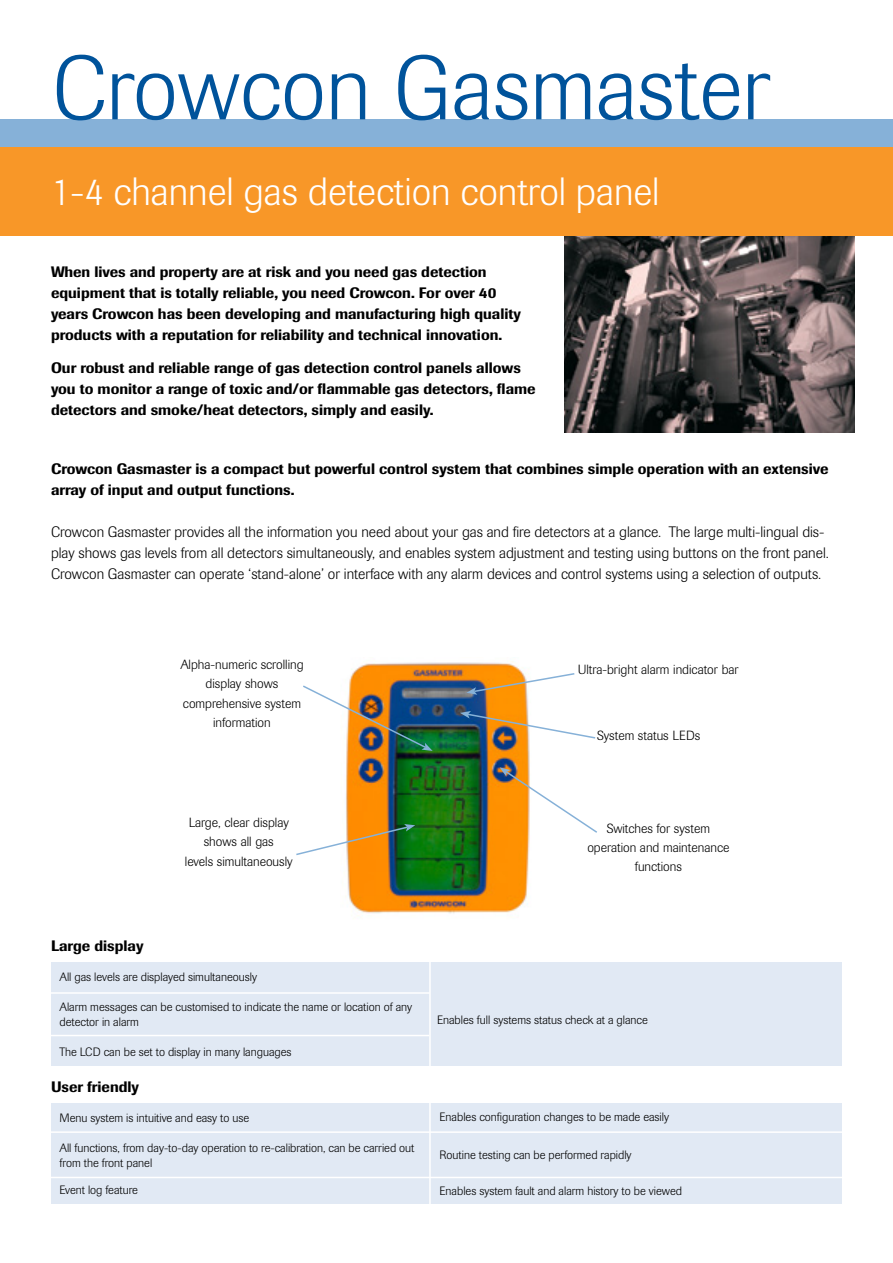
<style>
.page{position:relative;width:893px;height:1263px;background:#fff}
.page>*{position:absolute;margin:0;border:0;box-sizing:border-box;transform-origin:0 0}
.t1{font:300 90px "Imago";color:#00539b}
.t2{font:300 39px "Imago";color:#fff}
.t3{font:500 15px/21px "Imago";color:#000}
.t4{font:300 15px/21px "Imago";color:#000}
.t5{font:300 13.2px/19.2px "Imago";color:#000;text-align:center}
.t6{font:300 12px/15px "Imago";color:#000}
</style>
<div class="page">
<img style="left:346px;top:661px;width:184px;height:255px">
<div style="left:0;top:147px;width:893px;height:89px;background:#f89728"></div>
<div style="left:0;top:119px;width:893px;height:28px;background:#86b1d8"></div>
<img style="left:564px;top:236px;width:291px;height:197px">
<svg style="left:466px;top:672px;width:109px;height:23px"></svg>
<img style="left:303px;top:684px;width:130px;height:67px">
<svg style="left:296px;top:824px;width:119px;height:32px"></svg>
<svg style="left:500px;top:767px;width:97px;height:67px"></svg>
<img style="left:460px;top:711px;width:136px;height:29px">
<div style="left:51px;top:962px;width:791px;height:104px;background:#e1e9f4"></div>
<hr style="left:32px;top:992px;width:398px;height:2px;background:#fff">
<hr style="left:36px;top:1035px;width:393px;height:1px;background:#fff">
<div style="left:51px;top:1103px;width:791px;height:100px;background:#e1e9f4"></div>
<hr style="left:31px;top:1131px;width:835px;height:2px;background:#fff">
<hr style="left:429px;top:923px;width:2px;height:287px;background:#fff">
<hr style="left:47px;top:1177px;width:806px;height:1px;background:#fff">
<h1 class="t1" style="left:52px;top:38px;width:720px">Crowcon Gasmaster</h1>
<h2 class="t2" style="left:51px;top:169px;width:610px">1-4 channel gas detection control panel</h2>
<p class="t3" style="left:51px;top:261px;width:471px">When lives and property are at risk and you need gas detection equipment that is totally reliable, you need Crowcon. For over 40 years Crowcon has been developing and manufacturing high quality products with a reputation for reliability and technical innovation.</p>
<p class="t3" style="left:51px;top:357px;width:486px">Our robust and reliable range of gas detection control panels allows you to monitor a range of toxic and/or flammable gas detectors, flame detectors and smoke/heat detectors, simply and easily.</p>
<p class="t3" style="left:51px;top:458px;width:779px">Crowcon Gasmaster is a compact but powerful control system that combines simple operation with an extensive array of input and output functions.</p>
<p class="t4" style="left:51px;top:521px;width:779px">Crowcon Gasmaster provides all the information you need about your gas and fire detectors at a glance. The large multi-lingual dis&shy;play shows gas levels from all detectors simultaneously, and enables system adjustment and testing using buttons on the front panel.<br>Crowcon Gasmaster can operate ‘stand-alone’ or interface with any alarm devices and control systems using a selection of outputs.</p>
<p class="t5" style="left:180px;top:655px;width:125px">Alpha-numeric scrolling display shows comprehensive system information</p>
<p class="t5" style="left:578px;top:660px;width:163px">Ultra-bright alarm indicator bar</p>
<p class="t5" style="left:597px;top:726px;width:105px">System status LEDs</p>
<p class="t5" style="left:185px;top:813px;width:109px">Large, clear display shows all gas<br>levels simultaneously</p>
<p class="t5" style="left:587px;top:819px;width:143px">Switches for system operation and maintenance functions</p>
<p class="t3" style="left:51px;top:935px;width:94px">Large display</p>
<p class="t6" style="left:60px;top:969px;width:199px">All gas levels are displayed simultaneously</p>
<p class="t6" style="left:60px;top:999px;width:354px">Alarm messages can be customised to indicate the name or location of any detector in alarm</p>
<p class="t6" style="left:60px;top:1044px;width:233px">The LCD can be set to display in many languages</p>
<p class="t3" style="left:51px;top:1076px;width:90px">User friendly</p>
<p class="t6" style="left:60px;top:1111px;width:191px">Menu system is intuitive and easy to use</p>
<p class="t6" style="left:60px;top:1141px;width:356px">All functions, from day-to-day operation to re-calibration, can be carried out from the front panel</p>
<p class="t6" style="left:60px;top:1183px;width:80px">Event log feature</p>
<p class="t6" style="left:437px;top:1013px;width:212px">Enables full systems status check at a glance</p>
<p class="t6" style="left:440px;top:1110px;width:231px">Enables configuration changes to be made easily</p>
<p class="t6" style="left:440px;top:1147px;width:194px">Routine testing can be performed rapidly</p>
<p class="t6" style="left:440px;top:1183px;width:244px">Enables system fault and alarm history to be viewed</p>
</div>
